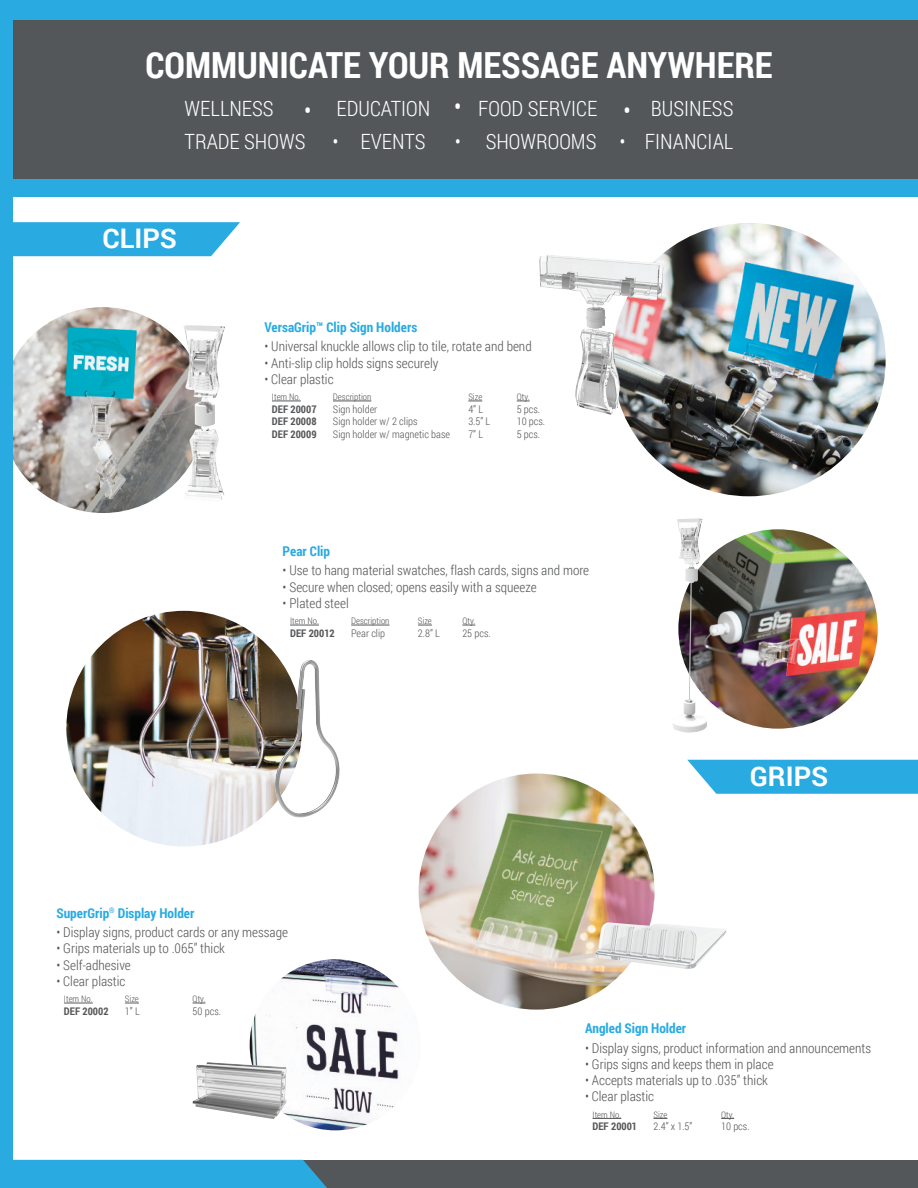
<style>
.page{position:relative;width:918px;height:1188px;background:#fff}
.page>*{position:absolute;margin:0;border:0;box-sizing:border-box;transform-origin:0 0}
.t1{font:700 36px "Roboto Condensed";color:#fff}
.t2{font:700 27px "Roboto";color:#fff}
.t3{font:300 27px "Roboto Condensed";color:#fff}
.t4{font:300 21px "Roboto Condensed";color:#fff}
.t5{font:300 13.5px "Roboto Condensed";color:#555759}
.t6{font:700 13.5px "Roboto Condensed";color:#29aae1}
.t7{font:300 10.5px "Roboto Condensed";color:#555759}
.t8{font:700 10.5px "Roboto Condensed";color:#555759}
.t9{font:300 9px "Roboto Condensed";color:#555759}
</style>
<div class="page">
<div style="left:0;top:0;width:918px;height:196px;background:#29aae1"></div>
<div style="left:14px;top:20px;width:904px;height:158px;background:#535759"></div>
<img style="left:0;top:307px;width:206px;height:206px;border-radius:103px">
<svg style="left:14px;top:222px;width:226px;height:34px;background:#37afe3"></svg>
<svg style="left:272px;top:401px;width:29px;height:1px"></svg>
<hr style="left:333px;top:401px;width:38px;height:1px;background:#555759">
<svg style="left:468px;top:401px;width:14px;height:1px"></svg>
<svg style="left:517px;top:401px;width:13px;height:1px"></svg>
<svg style="left:290px;top:625px;width:29px;height:1px"></svg>
<hr style="left:351px;top:625px;width:39px;height:1px;background:#555759">
<svg style="left:418px;top:625px;width:14px;height:1px"></svg>
<svg style="left:462px;top:625px;width:13px;height:1px"></svg>
<svg style="left:64px;top:1003px;width:29px;height:1px"></svg>
<svg style="left:125px;top:1003px;width:14px;height:1px"></svg>
<svg style="left:193px;top:1003px;width:13px;height:1px"></svg>
<svg style="left:593px;top:1118px;width:28px;height:1px"></svg>
<svg style="left:654px;top:1118px;width:13px;height:1px"></svg>
<svg style="left:721px;top:1118px;width:13px;height:1px"></svg>
<svg style="left:687px;top:760px;width:231px;height:34px;background:#38b0e3"></svg>
<div style="left:0;top:1160px;width:918px;height:28px;background:#535759"></div>
<div style="left:14px;top:1160px;width:313px;height:28px;background:#29aae1"></div>
<img style="left:612px;top:223px;width:274px;height:273px;border-radius:137px">
<img style="left:250px;top:959px;width:171px;height:171px;border-radius:86px">
<img style="left:419px;top:774px;width:236px;height:236px;border-radius:118px">
<img style="left:678px;top:529px;width:200px;height:200px;border-radius:100px">
<img style="left:539px;top:255px;width:124px;height:160px">
<img style="left:183px;top:325px;width:42px;height:175px">
<img style="left:673px;top:518px;width:34px;height:215px">
<img style="left:66px;top:611px;width:236px;height:236px;border-radius:118px">
<img style="left:280px;top:660px;width:28px;height:102px">
<img style="left:595px;top:922px;width:132px;height:47px">
<img style="left:192px;top:1062px;width:95px;height:57px">
<div style="left:0;top:0;width:14px;height:1188px;background:#29aae1"></div>
<h1 class="t1" style="left:145px;top:40px;width:629px">COMMUNICATE YOUR MESSAGE ANYWHERE</h1>
<h3 class="t4" style="left:185px;top:94px;width:91px">WELLNESS</h3>
<h3 class="t4" style="left:337px;top:94px;width:95px">EDUCATION</h3>
<h3 class="t4" style="left:478px;top:94px;width:120px">FOOD SERVICE</h3>
<h3 class="t4" style="left:651px;top:94px;width:84px">BUSINESS</h3>
<h3 class="t4" style="left:185px;top:127px;width:122px">TRADE SHOWS</h3>
<h3 class="t4" style="left:361px;top:127px;width:66px">EVENTS</h3>
<h3 class="t4" style="left:486px;top:127px;width:112px">SHOWROOMS</h3>
<h3 class="t4" style="left:645px;top:127px;width:90px">FINANCIAL</h3>
<h2 class="t3" style="left:454px;top:88px;width:9px">•</h2>
<h2 class="t3" style="left:304px;top:92px;width:9px">•</h2>
<h2 class="t3" style="left:623px;top:92px;width:9px">•</h2>
<h3 class="t4" style="left:332px;top:127px;width:8px">•</h3>
<h3 class="t4" style="left:455px;top:127px;width:8px">•</h3>
<h3 class="t4" style="left:620px;top:127px;width:8px">•</h3>
<h2 class="t2" style="left:103px;top:219px;width:76px">CLIPS</h2>
<p class="t6" style="left:264px;top:318px;width:154px">VersaGrip™ Clip Sign Holders</p>
<p class="t5" style="left:264px;top:337px;width:269px">• Universal knuckle allows clip to tile, rotate and bend</p>
<p class="t5" style="left:264px;top:353px;width:175px">• Anti-slip clip holds signs securely</p>
<p class="t5" style="left:264px;top:370px;width:71px">• Clear plastic</p>
<p class="t9" style="left:272px;top:391px;width:30px">Item No.</p>
<p class="t9" style="left:333px;top:391px;width:40px">Description</p>
<p class="t9" style="left:468px;top:391px;width:15px">Size</p>
<p class="t9" style="left:517px;top:391px;width:14px">Qty.</p>
<p class="t8" style="left:272px;top:402px;width:46px">DEF 20007</p>
<p class="t7" style="left:333px;top:402px;width:46px">Sign holder</p>
<p class="t7" style="left:468px;top:402px;width:16px">4” L</p>
<p class="t7" style="left:517px;top:402px;width:25px">5 pcs.</p>
<p class="t8" style="left:272px;top:414px;width:46px">DEF 20008</p>
<p class="t7" style="left:333px;top:414px;width:86px">Sign holder w/ 2 clips</p>
<p class="t7" style="left:468px;top:414px;width:23px">3.5” L</p>
<p class="t7" style="left:517px;top:414px;width:30px">10 pcs.</p>
<p class="t8" style="left:272px;top:427px;width:46px">DEF 20009</p>
<p class="t7" style="left:333px;top:427px;width:119px">Sign holder w/ magnetic base</p>
<p class="t7" style="left:468px;top:427px;width:16px">7” L</p>
<p class="t7" style="left:517px;top:427px;width:25px">5 pcs.</p>
<p class="t6" style="left:283px;top:542px;width:49px">Pear Clip</p>
<p class="t5" style="left:283px;top:561px;width:308px">• Use to hang material swatches, flash cards, signs and more</p>
<p class="t5" style="left:283px;top:578px;width:255px">• Secure when closed; opens easily with a squeeze</p>
<p class="t5" style="left:283px;top:594px;width:68px">• Plated steel</p>
<p class="t9" style="left:290px;top:615px;width:30px">Item No.</p>
<p class="t9" style="left:351px;top:615px;width:40px">Description</p>
<p class="t9" style="left:418px;top:615px;width:15px">Size</p>
<p class="t9" style="left:462px;top:615px;width:14px">Qty.</p>
<p class="t8" style="left:290px;top:626px;width:46px">DEF 20012</p>
<p class="t7" style="left:351px;top:626px;width:36px">Pear clip</p>
<p class="t7" style="left:418px;top:626px;width:23px">2.8” L</p>
<p class="t7" style="left:462px;top:626px;width:30px">25 pcs.</p>
<p class="t6" style="left:56px;top:903px;width:139px">SuperGrip<sup>®</sup> Display Holder</p>
<p class="t5" style="left:56px;top:923px;width:233px">• Display signs, product cards or any message</p>
<p class="t5" style="left:56px;top:939px;width:170px">• Grips materials up to .065” thick</p>
<p class="t5" style="left:56px;top:955px;width:76px">• Self-adhesive</p>
<p class="t5" style="left:56px;top:972px;width:71px">• Clear plastic</p>
<p class="t9" style="left:64px;top:993px;width:30px">Item No.</p>
<p class="t9" style="left:125px;top:993px;width:15px">Size</p>
<p class="t9" style="left:193px;top:993px;width:14px">Qty.</p>
<p class="t8" style="left:64px;top:1004px;width:46px">DEF 20002</p>
<p class="t7" style="left:125px;top:1004px;width:16px">1” L</p>
<p class="t7" style="left:193px;top:1004px;width:30px">50 pcs.</p>
<h2 class="t2" style="left:750px;top:757px;width:80px">GRIPS</h2>
<p class="t6" style="left:585px;top:1019px;width:103px">Angled Sign Holder</p>
<p class="t5" style="left:585px;top:1039px;width:288px">• Display signs, product information and announcements</p>
<p class="t5" style="left:585px;top:1055px;width:190px">• Grips signs and keeps them in place</p>
<p class="t5" style="left:585px;top:1071px;width:184px">• Accepts materials up to .035” thick</p>
<p class="t5" style="left:585px;top:1087px;width:71px">• Clear plastic</p>
<p class="t9" style="left:593px;top:1108px;width:30px">Item No.</p>
<p class="t9" style="left:654px;top:1108px;width:15px">Size</p>
<p class="t9" style="left:721px;top:1108px;width:14px">Qty.</p>
<p class="t8" style="left:593px;top:1119px;width:46px">DEF 20001</p>
<p class="t7" style="left:654px;top:1119px;width:40px">2.4” x 1.5”</p>
<p class="t7" style="left:721px;top:1119px;width:30px">10 pcs.</p>
</div>
